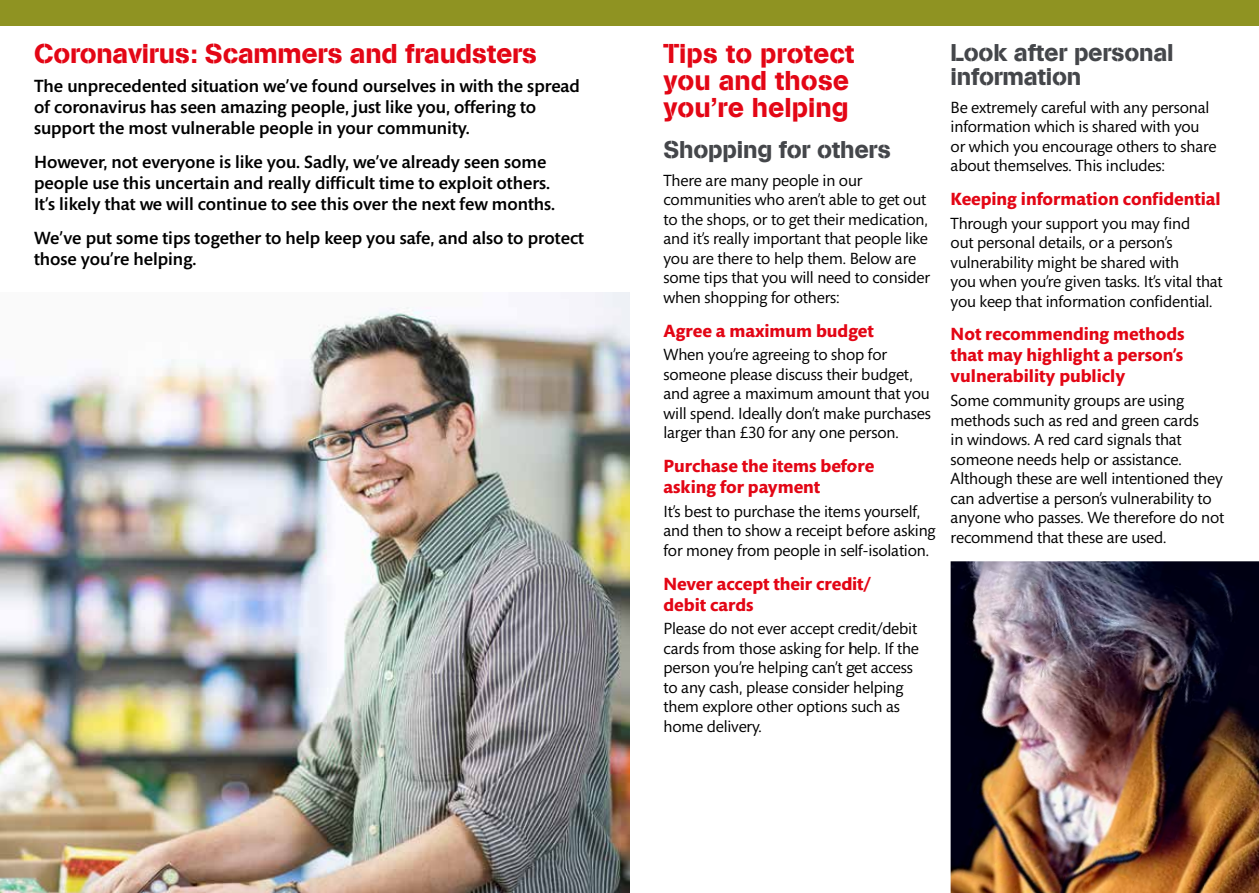
<style>
.page{position:relative;width:1259px;height:893px;background:#fff}
.page>*{position:absolute;margin:0;border:0;box-sizing:border-box;transform-origin:0 0}
.t1{font:27px/27px "AG Book Pro Stencil";color:#e30615}
.t2{font:24px/24px "AG Book Pro Stencil";letter-spacing:-.01em;color:#44464a}
.t3{font:500 18px/21px "Mundo Sans Std";color:#000}
.t4{font:700 18px/21px "Mundo Sans";color:#e30615}
.t5{font:16.5px/19.5px "Mundo Sans";letter-spacing:-.01em;color:#000}
</style>
<div class="page">
<img style="left:0;top:292px;width:629px;height:601px">
<img style="left:950px;top:561px;width:309px;height:332px">
<div style="left:0;top:0;width:1259px;height:26px;background:#8f9322"></div>
<p class="t1" style="left:34px;top:40px;width:504px">Coronavirus: Scammers and fraudsters</p>
<p class="t3" style="left:34px;top:76px;width:547px">The unprecedented situation we’ve found ourselves in with the spread of coronavirus has seen amazing people, just like you, offering to support the most vulnerable people in your community.</p>
<p class="t3" style="left:34px;top:152px;width:523px">However, not everyone is like you. Sadly, we’ve already seen some people use this uncertain and really difficult time to exploit others.<br>It’s likely that we will continue to see this over the next few months.</p>
<p class="t3" style="left:34px;top:228px;width:551px">We’ve put some tips together to help keep you safe, and also to protect those you’re helping.</p>
<p class="t1" style="left:663px;top:40px;width:192px">Tips to protect you and those you’re helping</p>
<p class="t2" style="left:663px;top:137px;width:229px">Shopping for others</p>
<p class="t5" style="left:663px;top:171px;width:268px">There are many people in our communities who aren’t able to get out to the shops, or to get their medication, and it’s really important that people like you are there to help them. Below are some tips that you will need to consider when shopping for others:</p>
<p class="t4" style="left:663px;top:320px;width:212px">Agree a maximum budget</p>
<p class="t5" style="left:663px;top:345px;width:269px">When you’re agreeing to shop for someone please discuss their budget, and agree a maximum amount that you will spend. Ideally don’t make purchases larger than £30 for any one person.</p>
<p class="t4" style="left:663px;top:456px;width:212px">Purchase the items before asking for payment</p>
<p class="t5" style="left:663px;top:502px;width:274px">It’s best to purchase the items yourself, and then to show a receipt before asking for money from people in self-isolation.</p>
<p class="t4" style="left:663px;top:573px;width:209px">Never accept their credit/ debit cards</p>
<p class="t5" style="left:663px;top:619px;width:257px">Please do not ever accept credit/debit cards from those asking for help. If the person you’re helping can’t get access to any cash, please consider helping them explore other options such as home delivery.</p>
<p class="t2" style="left:950px;top:40px;width:225px">Look after personal information</p>
<p class="t5" style="left:950px;top:98px;width:267px">Be extremely careful with any personal information which is shared with you or which you encourage others to share about themselves. This includes:</p>
<p class="t4" style="left:950px;top:189px;width:272px">Keeping information confidential</p>
<p class="t5" style="left:950px;top:214px;width:274px">Through your support you may find<br>out personal details, or a person’s vulnerability might be shared with<br>you when you’re given tasks. It’s vital that you keep that information confidential.</p>
<p class="t4" style="left:950px;top:324px;width:235px;text-align:justify">Not recommending methods that may highlight a person’s vulnerability publicly</p>
<p class="t5" style="left:950px;top:391px;width:275px">Some community groups are using methods such as red and green cards<br>in windows. A red card signals that someone needs help or assistance.<br>Although these are well intentioned they can advertise a person’s vulnerability to anyone who passes. We therefore do not recommend that these are used.</p>
</div>
